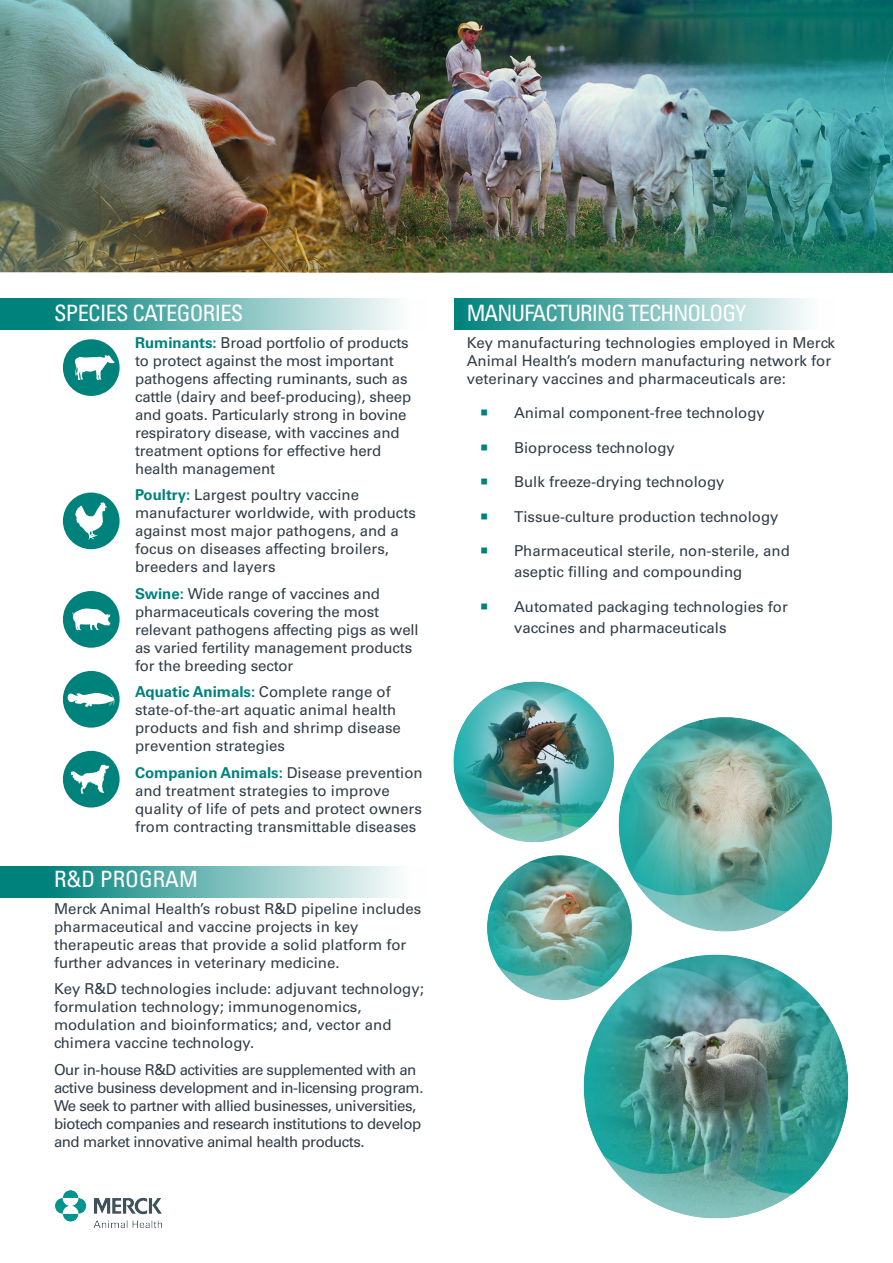
<style>
.page{position:relative;width:893px;height:1263px;background:#fff}
.page>*{position:absolute;margin:0;border:0;box-sizing:border-box;transform-origin:0 0}
.t1{font:condensed 22.5px "Univers LT Std";letter-spacing:-.04em;color:#fff}
.t2{font:condensed 22.5px "Univers LT Std";color:#fff}
.t3{font:15px/18px "Univers LT Std";color:#313e48}
.t4{font:15px/18px "Univers LT Std";letter-spacing:-.03em;color:#313e48}
.s1{font-weight:700;color:#00827c}
</style>
<div class="page">
<img style="left:0;top:0;width:893px;height:273px">
<img style="left:55px;top:1190px;width:107px;height:38px">
<div style="left:454px;top:298px;width:382px;height:32px;background:linear-gradient(to right,#00817b,#fff)"></div>
<div style="left:0;top:298px;width:426px;height:32px;background:linear-gradient(to right,#00756f,#fff)"></div>
<div style="left:0;top:866px;width:426px;height:31px;background:linear-gradient(to right,#00756f,#fff)"></div>
<div style="left:63px;top:339px;width:57px;height:57px;background:#00827c;border-radius:50%"></div>
<svg style="left:75px;top:355px;width:40px;height:25px"></svg>
<div style="left:63px;top:492px;width:57px;height:57px;background:#00827c;border-radius:50%"></div>
<svg style="left:75px;top:502px;width:32px;height:38px"></svg>
<div style="left:63px;top:591px;width:57px;height:57px;background:#00827c;border-radius:50%"></div>
<svg style="left:72px;top:608px;width:39px;height:22px"></svg>
<div style="left:63px;top:671px;width:57px;height:57px;background:#00827c;border-radius:50%"></div>
<svg style="left:67px;top:692px;width:48px;height:15px"></svg>
<div style="left:63px;top:751px;width:57px;height:56px;background:#00827c;border-radius:50%"></div>
<svg style="left:70px;top:765px;width:39px;height:29px"></svg>
<img style="left:487px;top:855px;width:94px;height:145px">
<img style="left:453px;top:681px;width:128px;height:162px">
<img style="left:563px;top:920px;width:286px;height:299px">
<img style="left:581px;top:697px;width:268px;height:268px">
<h1 class="t1" style="left:54px;top:299px;width:191px">SPECIES CATEGORIES</h1>
<p class="t3" style="left:135px;top:333px;width:278px"><span class="s1">Ruminants:</span> Broad portfolio of products to protect against the most important pathogens affecting ruminants, such as cattle (dairy and beef-producing), sheep and goats. Particularly strong in bovine respiratory disease, with vaccines and treatment options for effective herd health management</p>
<p class="t3" style="left:135px;top:486px;width:282px"><span class="s1">Poultry:</span> Largest poultry vaccine manufacturer worldwide, with products against most major pathogens, and a focus on diseases affecting broilers, breeders and layers</p>
<p class="t3" style="left:135px;top:585px;width:285px"><span class="s1">Swine:</span> Wide range of vaccines and pharmaceuticals covering the most relevant pathogens affecting pigs as well as varied fertility management products for the breeding sector</p>
<p class="t3" style="left:135px;top:683px;width:267px"><span class="s1">Aquatic Animals:</span> Complete range of state-of-the-art aquatic animal health products and fish and shrimp disease prevention strategies</p>
<p class="t3" style="left:135px;top:764px;width:289px"><span class="s1">Companion Animals:</span> Disease prevention and treatment strategies to improve quality of life of pets and protect owners from contracting transmittable diseases</p>
<h1 class="t2" style="left:54px;top:865px;width:145px">R&amp;D PROGRAM</h1>
<p class="t3" style="left:54px;top:899px;width:369px">Merck Animal Health’s robust R&amp;D pipeline includes pharmaceutical and vaccine projects in key therapeutic areas that provide a solid platform for further advances in veterinary medicine.</p>
<p class="t3" style="left:54px;top:980px;width:371px">Key R&amp;D technologies include: adjuvant technology; formulation technology; immunogenomics, modulation and bioinformatics; and, vector and chimera vaccine technology.</p>
<p class="t4" style="left:54px;top:1060px;width:371px">Our in-house R&amp;D activities are supplemented with an active business development and in-licensing program.<br>We seek to partner with allied businesses, universities, biotech companies and research institutions to develop and market innovative animal health products.</p>
<h1 class="t1" style="left:467px;top:299px;width:281px">MANUFACTURING TECHNOLOGY</h1>
<p class="t3" style="left:467px;top:333px;width:370px">Key manufacturing technologies employed in Merck<br>Animal Health’s modern manufacturing network for veterinary vaccines and pharmaceuticals are:</p>
<p class="t3" style="left:514px;top:404px;width:252px">Animal component-free technology</p>
<p class="t3" style="left:514px;top:438px;width:162px">Bioprocess technology</p>
<p class="t3" style="left:514px;top:473px;width:212px">Bulk freeze-drying technology</p>
<p class="t3" style="left:514px;top:507px;width:266px">Tissue-culture production technology</p>
<p class="t3" style="left:514px;top:540px;width:277px;line-height:21px">Pharmaceutical sterile, non-sterile, and aseptic filling and compounding</p>
<p class="t3" style="left:514px;top:596px;width:275px;line-height:21px">Automated packaging technologies for vaccines and pharmaceuticals</p>
</div>
